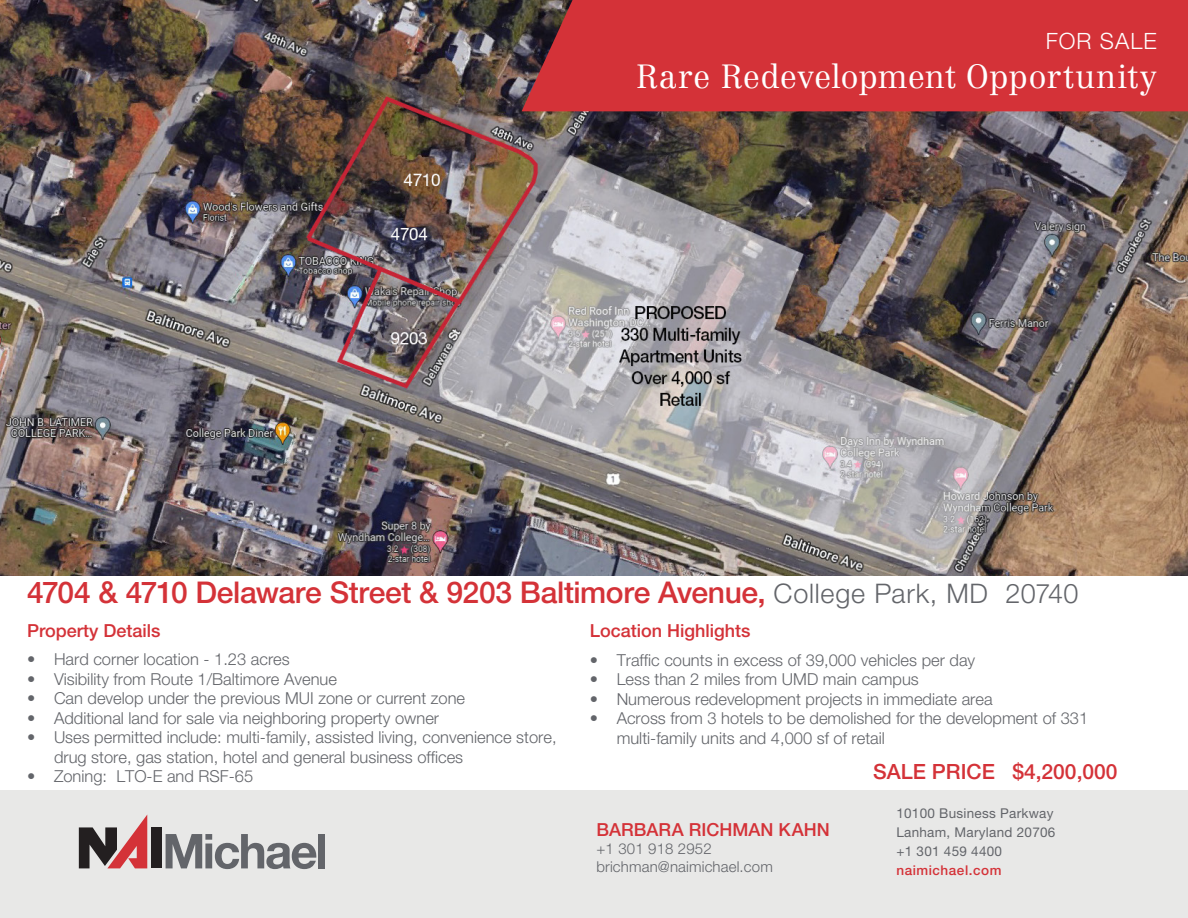
<style>
.page{position:relative;width:1188px;height:918px;background:#fff}
.page>*{position:absolute;margin:0;border:0;box-sizing:border-box;transform-origin:0 0}
.t1{font:300 33px "Centennial LT Std";letter-spacing:.005em;color:#fff}
.t2{font:500 30px "Helvetica Neue LT Std";letter-spacing:-.015em;color:#d43238}
.t3{font:300 22.5px "Helvetica Neue LT Std";letter-spacing:.045em;color:#fff}
.t4{font:500 21px "Helvetica Neue LT Std";color:#d43238}
.t5{font:500 18px "Helvetica Neue LT Std";color:#d43238}
.t6{font:300 16.5px/19.5px "Helvetica Neue LT Std";color:#63656a}
.t7{font:300 15px "Helvetica Neue LT Std";letter-spacing:.01em;color:#63656a}
.t8{font:13.5px "Helvetica Neue LT Std";letter-spacing:.02em;color:#63656a}
.t9{font:500 13.5px "Helvetica Neue LT Std";letter-spacing:.04em;color:#d43238}
.s1{font-weight:300;font-size:27px;color:#63656a}
</style>
<div class="page">
<img style="left:0;top:0;width:1188px;height:576px">
<div style="left:0;top:791px;width:1188px;height:127px;background:#e8e8e7"></div>
<div style="left:151px;top:827px;width:11px;height:41px;background:#231f20"></div>
<svg style="left:79px;top:815px;width:68px;height:53px"></svg>
<svg style="left:166px;top:834px;width:151px;height:35px"></svg>
<div style="left:319px;top:834px;width:6px;height:34px;background:#63656a"></div>
<div style="left:522px;top:0;width:666px;height:111px;background:#d43238"></div>
<p class="t3" style="left:1046px;top:27px;width:113px">FOR SALE</p>
<p class="t1" style="left:636px;top:57px;width:522px">Rare Redevelopment Opportunity</p>
<p class="t2" style="left:27px;top:575px;width:1053px">4704 &amp; 4710 Delaware Street &amp; 9203 Baltimore Avenue, <span class="s1">College Park, MD 20740</span></p>
<p class="t5" style="left:27px;top:620px;width:135px">Property Details</p>
<p class="t6" style="left:27px;top:649px;width:264px">• Hard corner location - 1.23 acres</p>
<p class="t6" style="left:27px;top:669px;width:311px">• Visibility from Route 1/Baltimore Avenue</p>
<p class="t6" style="left:27px;top:688px;width:440px">• Can develop under the previous MUI zone or current zone</p>
<p class="t6" style="left:27px;top:708px;width:414px">• Additional land for sale via neighboring property owner</p>
<p class="t6" style="left:54px;top:727px;width:504px;text-indent:-27px">• Uses permitted include: multi-family, assisted living, convenience store, drug store, gas station, hotel and general business offices</p>
<p class="t6" style="left:27px;top:766px;width:228px">• Zoning: LTO-E and RSF-65</p>
<p class="t5" style="left:590px;top:620px;width:162px">Location Highlights</p>
<p class="t6" style="left:590px;top:650px;width:387px">• Traffic counts in excess of 39,000 vehicles per day</p>
<p class="t6" style="left:590px;top:669px;width:331px">• Less than 2 miles from UMD main campus</p>
<p class="t6" style="left:590px;top:689px;width:404px">• Numerous redevelopment projects in immediate area</p>
<p class="t6" style="left:617px;top:708px;width:473px;text-indent:-27px">• Across from 3 hotels to be demolished for the development of 331 multi-family units and 4,000 sf of retail</p>
<p class="t4" style="left:873px;top:759px;width:246px">SALE PRICE $4,200,000</p>
<p class="t5" style="left:596px;top:819px;width:235px">BARBARA RICHMAN KAHN</p>
<p class="t7" style="left:596px;top:840px;width:117px">+1 301 918 2952</p>
<p class="t7" style="left:596px;top:858px;width:178px">brichman@naimichael.com</p>
<p class="t8" style="left:896px;top:805px;width:159px">10100 Business Parkway</p>
<p class="t8" style="left:896px;top:824px;width:161px">Lanham, Maryland 20706</p>
<p class="t8" style="left:896px;top:843px;width:107px">+1 301 459 4400</p>
<p class="t9" style="left:896px;top:862px;width:107px">naimichael.com</p>
</div>
